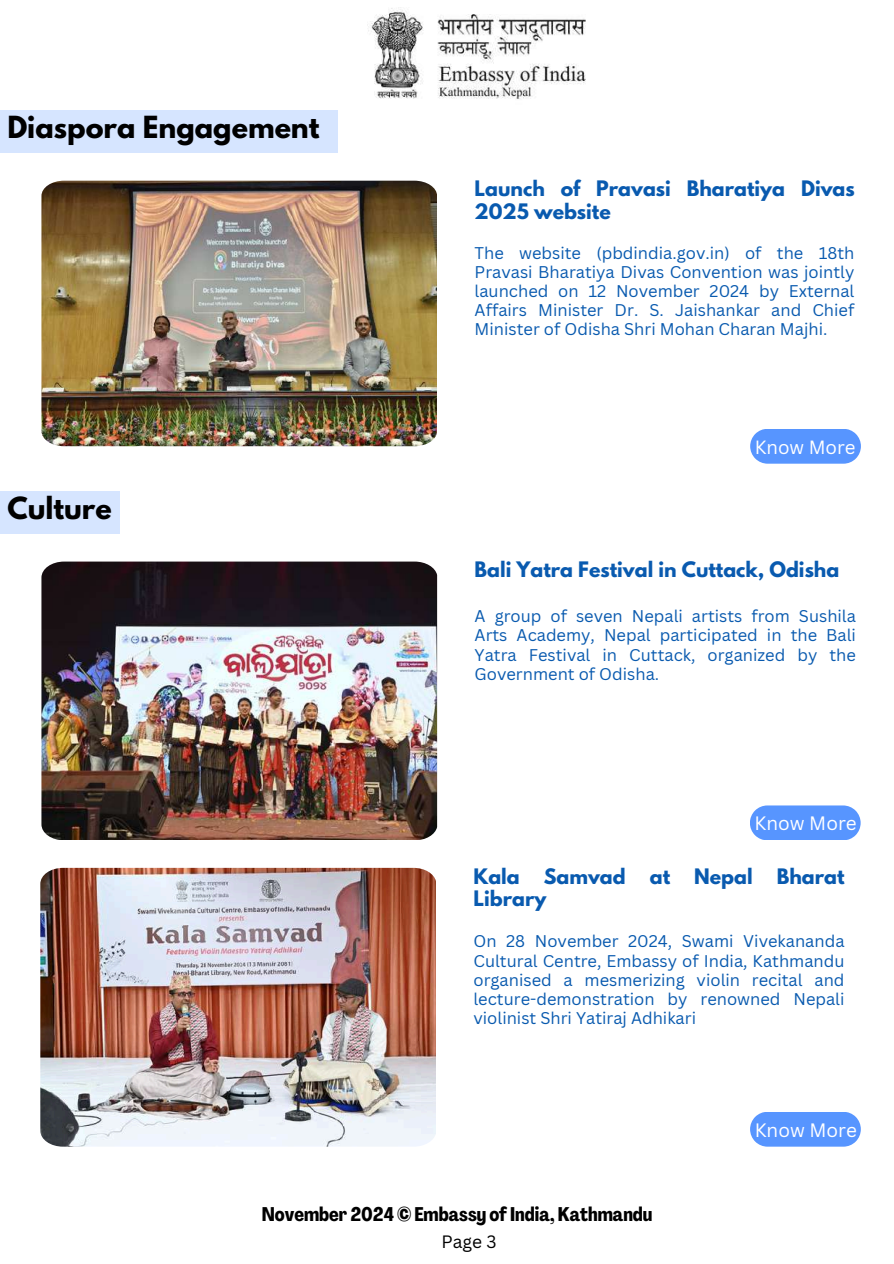
<style>
.page{position:relative;width:894px;height:1264px;background:#fff}
.page>*{position:absolute;margin:0;border:0;box-sizing:border-box;transform-origin:0 0}
.t1{font:700 27px "League Spartan";color:#000}
.t2{font:700 19.5px "Agrandir Tight";color:#000}
.t3{font:700 18.9px/22.5px "League Spartan";color:#095aaf}
.t4{font:18.9px "Canva Sans";color:#fff}
.t5{font:18.6px "Canva Sans";color:#fff}
.t6{font:17.4px "Canva Sans";color:#000}
.t7{font:16.5px/19.2px "Canva Sans";color:#095aaf;text-align:justify}
</style>
<div class="page">
<img style="left:367px;top:7px;width:219px;height:92px">
<svg style="left:750px;top:805px;width:110px;height:35px;background:#639cff"></svg>
<img style="left:41px;top:561px;width:396px;height:279px">
<img style="left:40px;top:867px;width:396px;height:279px">
<div style="left:750px;top:1112px;width:110px;height:34px;background:#5795ff"></div>
<img style="left:41px;top:181px;width:395px;height:265px">
<div style="left:750px;top:429px;width:110px;height:34px;background:#5795ff"></div>
<div style="left:0;top:110px;width:337px;height:43px;background:#d6e5ff"></div>
<div style="left:0;top:491px;width:120px;height:43px;background:#d6e5ff"></div>
<h1 class="t1" style="left:7px;top:113px;width:313px">Diaspora Engagement</h1>
<h1 class="t1" style="left:7px;top:494px;width:106px">Culture</h1>
<p class="t3" style="left:474px;top:180px;width:381px">Launch of Pravasi Bharatiya Divas<br>2025 website</p>
<p class="t7" style="left:474px;top:242px;width:381px">The website (pbdindia.gov.in) of the 18th Pravasi Bharatiya Divas Convention was jointly launched on 12 November 2024 by External Affairs Minister Dr. S. Jaishankar and Chief Minister of Odisha Shri Mohan Charan Majhi.</p>
<p class="t5" style="left:754px;top:433px;width:102px">Know More</p>
<p class="t3" style="left:474px;top:561px;width:366px">Bali Yatra Festival in Cuttack, Odisha</p>
<p class="t7" style="left:474px;top:606px;width:383px">A group of seven Nepali artists from Sushila Arts Academy, Nepal participated in the Bali Yatra Festival in Cuttack, organized by the Government of Odisha.</p>
<p class="t4" style="left:754px;top:810px;width:104px">Know More</p>
<p class="t3" style="left:473px;top:867px;width:48px">Kala</p>
<p class="t3" style="left:543px;top:867px;width:83px">Samvad</p>
<p class="t3" style="left:649px;top:867px;width:22px">at</p>
<p class="t3" style="left:694px;top:867px;width:60px">Nepal</p>
<p class="t3" style="left:776px;top:867px;width:69px">Bharat</p>
<p class="t3" style="left:473px;top:889px;width:74px">Library</p>
<p class="t7" style="left:473px;top:931px;width:372px">On 28 November 2024, Swami Vivekananda Cultural Centre, Embassy of India, Kathmandu organised a mesmerizing violin recital and lecture-demonstration by renowned Nepali violinist Shri Yatiraj Adhikari</p>
<p class="t4" style="left:754px;top:1116px;width:104px">Know More</p>
<p class="t2" style="left:262px;top:1206px;width:392px">November 2024 © Embassy of India,Kathmandu</p>
<p class="t6" style="left:441px;top:1229px;width:56px">Page 3</p>
</div>
